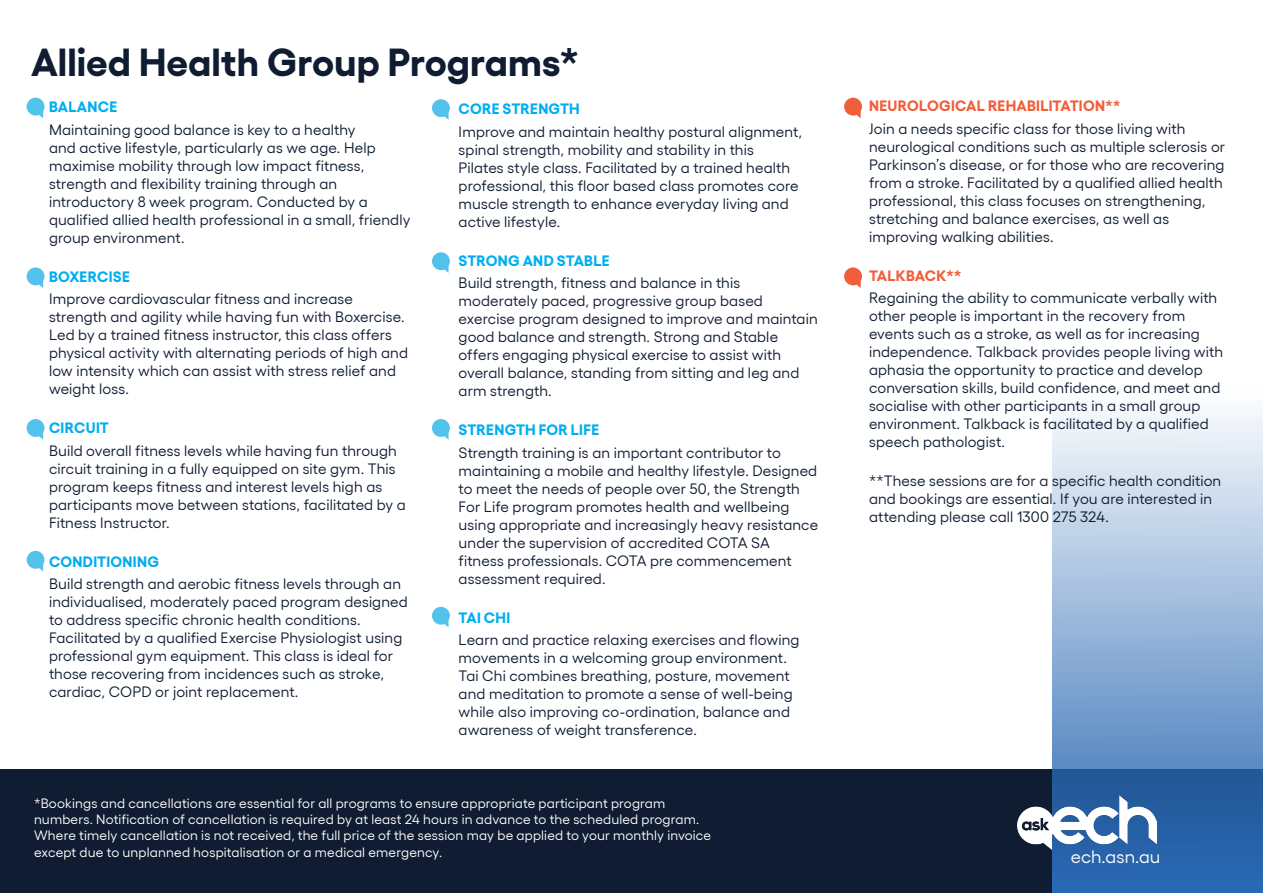
<style>
.page{position:relative;width:1263px;height:893px;background:#fff}
.page>*{position:absolute;margin:0;border:0;box-sizing:border-box;transform-origin:0 0}
.t1{font:700 39px "Yellix";color:#0f1c31}
.t2{font:18px "Yellix";color:#fff}
.Paragraph_Style_2{font:15px/18px "Yellix";letter-spacing:.01em;color:#0f1c31}
.sub_heads{font:700 15px "Yellix";letter-spacing:.01em;color:#00aeef}
.sub_heads-2{font:700 15px "Yellix";letter-spacing:.01em;color:#f15e3c}
.Paragraph_Style_3{font:13.5px/16.2px "Yellix";letter-spacing:.01em;color:#fff}
</style>
<div class="page">
<div style="left:0;top:770px;width:1262px;height:123px;background:#0f1c31"></div>
<svg style="left:27px;top:98px;width:18px;height:20px"></svg>
<svg style="left:27px;top:267px;width:18px;height:21px"></svg>
<svg style="left:432px;top:607px;width:18px;height:20px"></svg>
<svg style="left:27px;top:419px;width:18px;height:21px"></svg>
<svg style="left:844px;top:98px;width:18px;height:20px"></svg>
<svg style="left:1052px;top:412px;width:210px;height:481px;background:#8bacd3"></svg>
<img style="left:1018px;top:795px;width:138px;height:54px">
<svg style="left:844px;top:267px;width:18px;height:21px"></svg>
<svg style="left:432px;top:99px;width:18px;height:21px"></svg>
<svg style="left:432px;top:252px;width:18px;height:21px"></svg>
<svg style="left:432px;top:419px;width:18px;height:21px"></svg>
<svg style="left:27px;top:551px;width:18px;height:20px"></svg>
<p class="t1" style="left:31px;top:31px;width:550px">Allied Health Group Programs*</p>
<p class="sub_heads" style="left:49px;top:95px;width:70px">BALANCE</p>
<p class="Paragraph_Style_2" style="left:49px;top:119px;width:363px">Maintaining good balance is key to a healthy<br>and active lifestyle, particularly as we age. Help maximise mobility through low impact fitness, strength and flexibility training through an introductory 8 week program. Conducted by a qualified allied health professional in a small, friendly group environment.</p>
<p class="sub_heads" style="left:49px;top:265px;width:82px">BOXERCISE</p>
<p class="Paragraph_Style_2" style="left:49px;top:288px;width:360px">Improve cardiovascular fitness and increase strength and agility while having fun with Boxercise.<br>Led by a trained fitness instructor, this class offers physical activity with alternating periods of high and low intensity which can assist with stress relief and weight loss.</p>
<p class="sub_heads" style="left:49px;top:416px;width:61px">CIRCUIT</p>
<p class="Paragraph_Style_2" style="left:49px;top:440px;width:358px">Build overall fitness levels while having fun through circuit training in a fully equipped on site gym. This program keeps fitness and interest levels high as participants move between stations, facilitated by a Fitness Instructor.</p>
<p class="sub_heads" style="left:49px;top:550px;width:111px">CONDITIONING</p>
<p class="Paragraph_Style_2" style="left:49px;top:573px;width:360px">Build strength and aerobic fitness levels through an individualised, moderately paced program designed to address specific chronic health conditions.<br>Facilitated by a qualified Exercise Physiologist using professional gym equipment. This class is ideal for those recovering from incidences such as stroke, cardiac, COPD or joint replacement.</p>
<p class="sub_heads" style="left:459px;top:97px;width:123px">CORE STRENGTH</p>
<p class="Paragraph_Style_2" style="left:459px;top:121px;width:345px">Improve and maintain healthy postural alignment, spinal strength, mobility and stability in this Pilates style class. Facilitated by a trained health professional, this floor based class promotes core muscle strength to enhance everyday living and active lifestyle.</p>
<p class="sub_heads" style="left:459px;top:249px;width:152px">STRONG AND STABLE</p>
<p class="Paragraph_Style_2" style="left:459px;top:272px;width:361px">Build strength, fitness and balance in this moderately paced, progressive group based exercise program designed to improve and maintain good balance and strength. Strong and Stable offers engaging physical exercise to assist with overall balance, standing from sitting and leg and arm strength.</p>
<p class="sub_heads" style="left:459px;top:418px;width:142px">STRENGTH FOR LIFE</p>
<p class="Paragraph_Style_2" style="left:459px;top:442px;width:361px">Strength training is an important contributor to maintaining a mobile and healthy lifestyle. Designed to meet the needs of people over 50, the Strength For Life program promotes health and wellbeing using appropriate and increasingly heavy resistance under the supervision of accredited COTA SA fitness professionals. COTA pre commencement assessment required.</p>
<p class="sub_heads" style="left:459px;top:606px;width:53px">TAI CHI</p>
<p class="Paragraph_Style_2" style="left:459px;top:629px;width:342px">Learn and practice relaxing exercises and flowing movements in a welcoming group environment.<br>Tai Chi combines breathing, posture, movement and meditation to promote a sense of well-being while also improving co-ordination, balance and awareness of weight transference.</p>
<p class="Paragraph_Style_3" style="left:34px;top:794px;width:679px">*Bookings and cancellations are essential for all programs to ensure appropriate participant program numbers. Notification of cancellation is required by at least 24 hours in advance to the scheduled program.<br>Where timely cancellation is not received, the full price of the session may be applied to your monthly invoice except due to unplanned hospitalisation or a medical emergency.</p>
<p class="sub_heads-2" style="left:869px;top:94px;width:253px">NEUROLOGICAL REHABILITATION**</p>
<p class="Paragraph_Style_2" style="left:869px;top:118px;width:358px">Join a needs specific class for those living with neurological conditions such as multiple sclerosis or Parkinson’s disease, or for those who are recovering from a stroke. Facilitated by a qualified allied health professional, this class focuses on strengthening, stretching and balance exercises, as well as improving walking abilities.</p>
<p class="sub_heads-2" style="left:869px;top:264px;width:94px">TALKBACK**</p>
<p class="Paragraph_Style_2" style="left:869px;top:287px;width:356px">Regaining the ability to communicate verbally with other people is important in the recovery from events such as a stroke, as well as for increasing independence. Talkback provides people living with aphasia the opportunity to practice and develop conversation skills, build confidence, and meet and socialise with other participants in a small group environment. Talkback is facilitated by a qualified speech pathologist.</p>
<p class="Paragraph_Style_2" style="left:869px;top:471px;width:354px">**These sessions are for a specific health condition and bookings are essential. If you are interested in attending please call 1300 275 324.</p>
<p class="t2" style="left:1071px;top:843px;width:91px">ech.asn.au</p>
</div>
